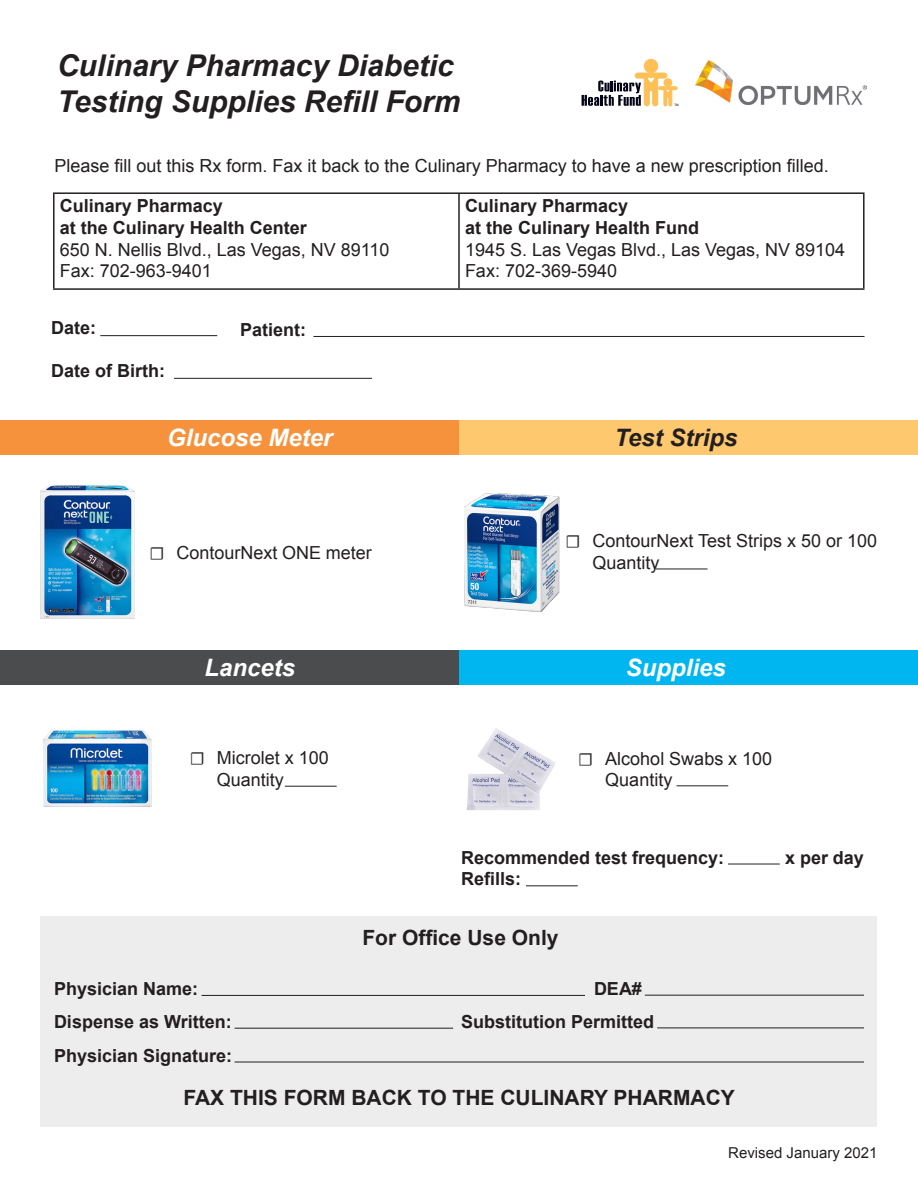
<style>
.page{position:relative;width:918px;height:1188px;background:#fff}
.page>*{position:absolute;margin:0;border:0;box-sizing:border-box;transform-origin:0 0}
.t1{font:italic 700 30px/36px "Arial";color:#231f20}
.t2{font:italic 700 24px "Arial";color:#fff}
.t3{font:italic 700 24px "Arial";color:#231f20}
.t4{font:700 21px "Arial";color:#231f20}
.t5{font:18px/21.6px "Arial";color:#231f20}
.t6{font:700 18px "Arial";color:#231f20}
.t7{font:15px "Arial";color:#231f20}
.t8{font:3.15px "Arial";color:#000015}
.s1{font-family:"Minion Pro"}
</style>
<div class="page">
<div style="left:40px;top:916px;width:838px;height:211px;background:#ededee"></div>
<hr style="left:235px;top:1062px;width:629px;height:1px;background:#231f20">
<hr style="left:235px;top:1028px;width:218px;height:1px;background:#231f20">
<hr style="left:657px;top:1028px;width:207px;height:1px;background:#231f20">
<hr style="left:202px;top:995px;width:383px;height:1px;background:#231f20">
<hr style="left:645px;top:995px;width:219px;height:1px;background:#231f20">
<div style="left:0;top:420px;width:459px;height:35px;background:#f6923c"></div>
<div style="left:0;top:650px;width:459px;height:35px;background:#4b4c4d"></div>
<div style="left:459px;top:420px;width:459px;height:35px;background:#fec86f"></div>
<div style="left:459px;top:650px;width:459px;height:35px;background:#00b6f0"></div>
<hr style="left:313px;top:336px;width:552px;height:1px;background:#231f20">
<div style="left:644px;top:59px;width:14px;height:14px;background:#fdc056;border-radius:50%"></div>
<div style="left:644px;top:59px;width:14px;height:14px;border:1px solid #fdc056;border-radius:50%"></div>
<svg style="left:582px;top:73px;width:95px;height:33px"></svg>
<hr style="left:100px;top:335px;width:117px;height:1px;background:#231f20">
<hr style="left:174px;top:378px;width:198px;height:1px;background:#231f20">
<img style="left:696px;top:61px;width:171px;height:44px">
<hr style="left:53px;top:192px;width:406px;height:2px;background:#231f20">
<hr style="left:53px;top:194px;width:2px;height:94px;background:#231f20">
<hr style="left:459px;top:192px;width:406px;height:2px;background:#231f20">
<hr style="left:458px;top:194px;width:2px;height:94px;background:#231f20">
<hr style="left:863px;top:194px;width:2px;height:94px;background:#231f20">
<hr style="left:53px;top:288px;width:406px;height:2px;background:#231f20">
<hr style="left:459px;top:288px;width:406px;height:2px;background:#231f20">
<hr style="left:526px;top:885px;width:52px;height:1px;background:#231f20">
<hr style="left:728px;top:864px;width:52px;height:1px;background:#231f20">
<hr style="left:656px;top:569px;width:52px;height:1px;background:#231f20">
<img style="left:465px;top:494px;width:95px;height:117px">
<hr style="left:676px;top:785px;width:52px;height:1px;background:#231f20">
<img style="left:467px;top:728px;width:89px;height:82px">
<hr style="left:285px;top:786px;width:52px;height:1px;background:#231f20">
<img style="left:43px;top:730px;width:109px;height:77px">
<img style="left:40px;top:486px;width:95px;height:133px">
<p class="t1" style="left:57px;top:48px;width:405px">Culinary Pharmacy Diabetic<br>Testing Supplies Refill Form</p>
<p class="t8" style="left:674px;top:103px;width:6px">TM</p>
<p class="t5" style="left:55px;top:155px;width:776px">Please fill out this Rx form. Fax it back to the Culinary Pharmacy to have a new prescription filled.</p>
<p class="t6" style="left:60px;top:194px;width:165px">Culinary Pharmacy</p>
<p class="t6" style="left:60px;top:216px;width:249px">at the Culinary Health Center</p>
<p class="t5" style="left:60px;top:239px;width:331px">650 N. Nellis Blvd., Las Vegas, NV 89110</p>
<p class="t5" style="left:60px;top:260px;width:154px">Fax: 702-963-9401</p>
<p class="t6" style="left:51px;top:316px;width:47px">Date:</p>
<p class="t6" style="left:51px;top:358px;width:115px">Date of Birth:</p>
<p class="t6" style="left:240px;top:318px;width:68px">Patient:</p>
<p class="t2" style="left:167px;top:422px;width:167px">Glucose Meter</p>
<p class="t5" style="left:149px;top:542px;width:224px"><span class="s1">☐</span> ContourNext ONE meter</p>
<p class="t2" style="left:204px;top:652px;width:92px">Lancets</p>
<p class="t5" style="left:217px;top:747px;width:114px;text-indent:-27px"><span class="s1">☐</span> Microlet x 100<br>Quantity</p>
<p class="t6" style="left:465px;top:194px;width:165px">Culinary Pharmacy</p>
<p class="t6" style="left:465px;top:216px;width:236px">at the Culinary Health Fund</p>
<p class="t5" style="left:465px;top:239px;width:382px">1945 S. Las Vegas Blvd., Las Vegas, NV 89104</p>
<p class="t5" style="left:465px;top:260px;width:154px">Fax: 702-369-5940</p>
<p class="t3" style="left:614px;top:422px;width:125px">Test Strips</p>
<p class="t5" style="left:592px;top:531px;width:286px;text-indent:-27px"><span class="s1">☐</span> ContourNext Test Strips x 50 or 100<br>Quantity</p>
<p class="t2" style="left:626px;top:652px;width:102px">Supplies</p>
<p class="t5" style="left:605px;top:748px;width:169px;text-indent:-27px"><span class="s1">☐</span> Alcohol Swabs x 100<br>Quantity</p>
<p class="t6" style="left:461px;top:846px;width:265px">Recommended test frequency:</p>
<p class="t6" style="left:785px;top:846px;width:80px">x per day</p>
<p class="t6" style="left:461px;top:867px;width:62px">Refills:</p>
<p class="t4" style="left:362px;top:923px;width:198px">For Office Use Only</p>
<p class="t6" style="left:54px;top:977px;width:146px">Physician Name:</p>
<p class="t6" style="left:594px;top:977px;width:50px">DEA#</p>
<p class="t6" style="left:54px;top:1009px;width:179px">Dispense as Written:</p>
<p class="t6" style="left:461px;top:1009px;width:195px">Substitution Permitted</p>
<p class="t6" style="left:54px;top:1043px;width:180px">Physician Signature:</p>
<p class="t4" style="left:183px;top:1084px;width:553px">FAX THIS FORM BACK TO THE CULINARY PHARMACY</p>
<p class="t7" style="left:728px;top:1143px;width:151px">Revised January 2021</p>
</div>
